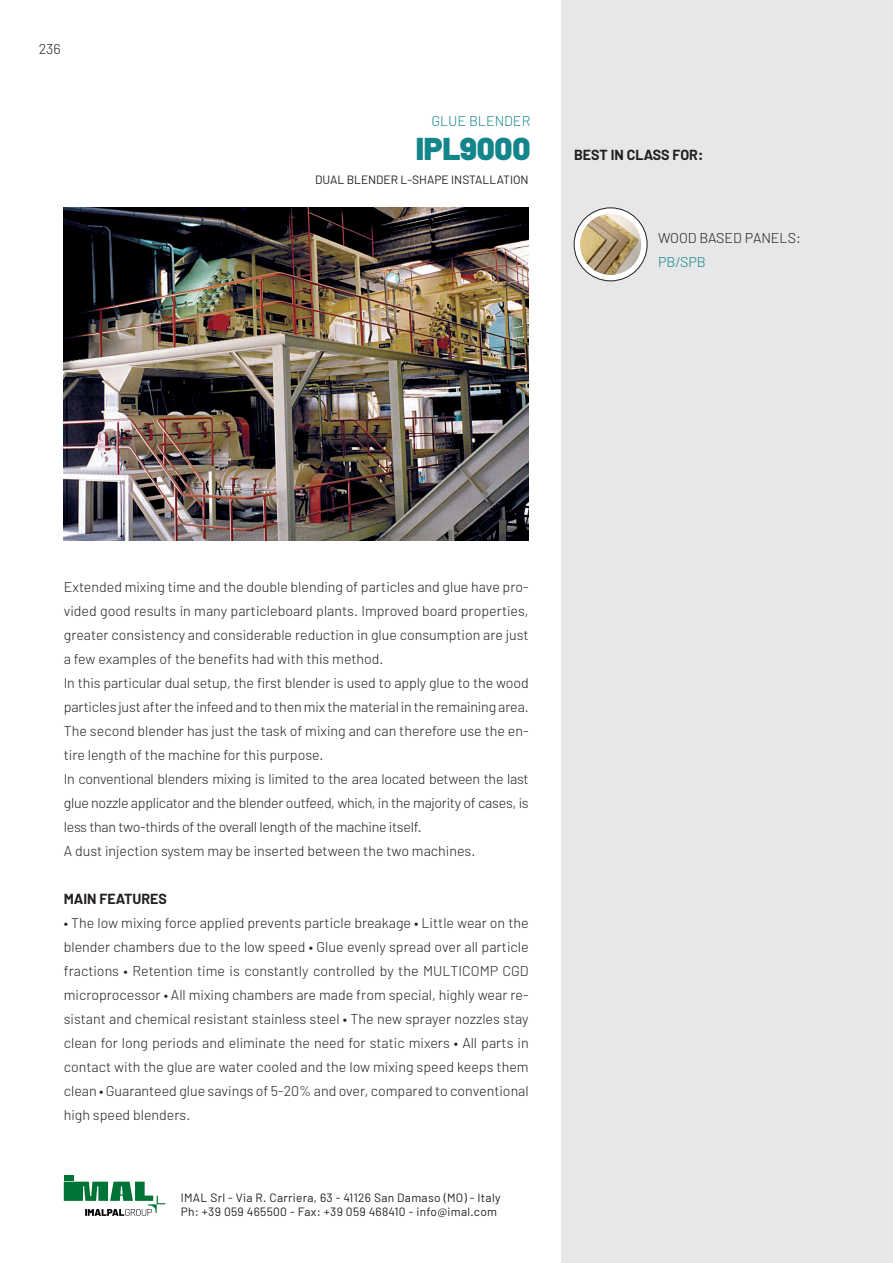
<style>
.page{position:relative;width:893px;height:1263px;background:#fff}
.page>*{position:absolute;margin:0;border:0;box-sizing:border-box;transform-origin:0 0}
.TITOLI{font:900 31.5px "Barlow";letter-spacing:-.01em;color:#13868b}
.PARAGRAFO_BASE{font:300 14.25px/24px "Barlow";color:#231f20;text-align:justify}
.PARAGRAFO_BASE-2{font:700 14.25px "Barlow";color:#231f20}
.t1{font:300 14.25px "Barlow";color:#13868b}
.PARAGRAFO_BASE-3{font:12px "Barlow";letter-spacing:.025em;color:#231f20}
.Intestazione{font:12px "Barlow";color:#231f20}
.s1{color:#13868b}
</style>
<div class="page">
<div style="left:561px;top:0;width:332px;height:1263px;background:#e6e7e9"></div>
<img style="left:64px;top:208px;width:465px;height:332px">
<svg style="left:574px;top:208px;width:73px;height:73px"></svg>
<div style="left:574px;top:208px;width:73px;height:73px;border:1px solid #231f20;border-radius:50%"></div>
<img style="left:580px;top:214px;width:61px;height:61px;border-radius:31px">
<div style="left:64px;top:1175px;width:9px;height:5px;background:#007437"></div>
<svg style="left:64px;top:1182px;width:101px;height:34px"></svg>
<p class="PARAGRAFO_BASE" style="left:39px;top:37px;width:24px">236</p>
<p class="t1" style="left:431px;top:112px;width:100px">GLUE BLENDER</p>
<p class="TITOLI" style="left:416px;top:129px;width:116px">IPL9000</p>
<p class="Intestazione" style="left:315px;top:172px;width:215px">DUAL BLENDER L-SHAPE INSTALLATION</p>
<p class="PARAGRAFO_BASE-2" style="left:574px;top:146px;width:131px">BEST IN CLASS FOR:</p>
<p class="PARAGRAFO_BASE" style="left:658px;top:226px;width:144px">WOOD BASED PANELS:<br><span class="s1">PB/SPB</span></p>
<p class="PARAGRAFO_BASE" style="left:64px;top:574px;width:466px">Extended mixing time and the double blending of particles and glue have pro&shy;vided good results in many particleboard plants. Improved board properties, greater consistency and considerable reduction in glue consumption are just a few examples of the benefits had with this method.</p>
<p class="PARAGRAFO_BASE" style="left:64px;top:670px;width:466px">In this particular dual setup, the first blender is used to apply glue to the wood particles just after the infeed and to then mix the material in the remaining area.</p>
<p class="PARAGRAFO_BASE" style="left:64px;top:718px;width:466px">The second blender has just the task of mixing and can therefore use the en&shy;tire length of the machine for this purpose.</p>
<p class="PARAGRAFO_BASE" style="left:64px;top:766px;width:466px">In conventional blenders mixing is limited to the area located between the last glue nozzle applicator and the blender outfeed, which, in the majority of cases, is less than two-thirds of the overall length of the machine itself.</p>
<p class="PARAGRAFO_BASE" style="left:64px;top:838px;width:413px">A dust injection system may be inserted between the two machines.</p>
<p class="PARAGRAFO_BASE-2" style="left:64px;top:890px;width:105px">MAIN FEATURES</p>
<p class="PARAGRAFO_BASE" style="left:64px;top:910px;width:466px">• The low mixing force applied prevents particle breakage • Little wear on the blender chambers due to the low speed • Glue evenly spread over all particle fractions • Retention time is constantly controlled by the MULTICOMP CGD microprocessor • All mixing chambers are made from special, highly wear re&shy;sistant and chemical resistant stainless steel • The new sprayer nozzles stay clean for long periods and eliminate the need for static mixers • All parts in contact with the glue are water cooled and the low mixing speed keeps them clean • Guaranteed glue savings of 5-20% and over, compared to conventional high speed blenders.</p>
<p class="PARAGRAFO_BASE-3" style="left:181px;top:1190px;width:321px">IMAL Srl - Via R. Carriera, 63 - 41126 San Damaso (MO) - Italy</p>
<p class="PARAGRAFO_BASE-3" style="left:181px;top:1204px;width:318px">Ph: +39 059 465500 - Fax: +39 059 468410 - info@imal.com</p>
</div>
